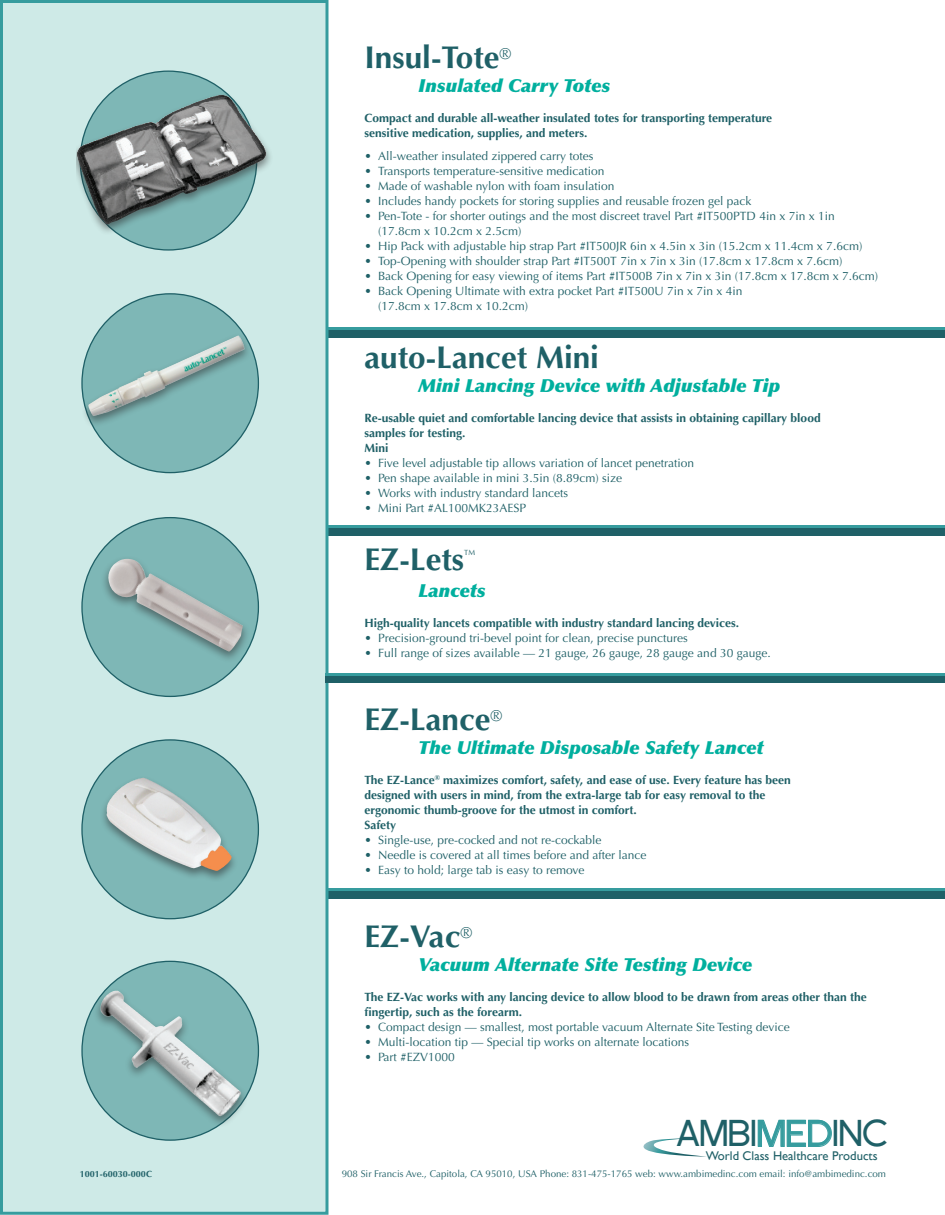
<style>
.page{position:relative;width:945px;height:1215px;background:#fff}
.page>*{position:absolute;margin:0;border:0;box-sizing:border-box;transform-origin:0 0}
.t1{font:37.35px "Florencesans SC";letter-spacing:-.05em;color:#1f6067}
.bold{font:700 31.5px "Optima LT Std";color:#1f6067}
.subheads{font:italic 18px "Optima LT Std X Black";color:#00af9e}
.t2{font:12.6px "Gill Sans";color:#1f6067}
.bullets{font:12px/15px "Optima LT Std";color:#1f6067}
.body_text{font:700 12px/15px "Optima LT Std";color:#1f6067}
.address_line{font:9.75px "Optima LT Std";color:#1f6067}
.Body_Text{font:700 9px "Optima LT Std";color:#1f6067}
.bold-2{font:7.5px "Optima LT Std";color:#1f6067}
.s1{color:#369c9e}
</style>
<div class="page">
<svg style="left:643px;top:1138px;width:63px;height:19px"></svg>
<svg style="left:757px;top:1120px;width:75px;height:27px"></svg>
<div style="left:307px;top:525px;width:638px;height:6px;background:#369c9e"></div>
<div style="left:307px;top:528px;width:638px;height:8px;background:#1f6067"></div>
<div style="left:307px;top:327px;width:638px;height:6px;background:#369c9e"></div>
<div style="left:307px;top:330px;width:638px;height:8px;background:#1f6067"></div>
<div style="left:307px;top:888px;width:638px;height:6px;background:#369c9e"></div>
<div style="left:307px;top:891px;width:638px;height:8px;background:#1f6067"></div>
<div style="left:2px;top:2px;width:325px;height:1211px;background:#ceeae7"></div>
<div style="left:0;top:0;width:328px;height:1215px;border:3px solid #369c9e"></div>
<div style="left:82px;top:961px;width:176px;height:179px;background:#7eb7b6;border-radius:50%"></div>
<div style="left:92px;top:987px;width:156px;height:141px;background:#231f20;opacity:.5"></div>
<img style="left:100px;top:991px;width:17px;height:23px">
<div style="left:82px;top:518px;width:176px;height:178px;background:#7eb7b6;border-radius:50%"></div>
<div style="left:100px;top:555px;width:150px;height:108px;background:#231f20;opacity:.5"></div>
<img style="left:106px;top:559px;width:137px;height:93px">
<div style="left:82px;top:740px;width:176px;height:179px;background:#7eb7b6;border-radius:50%"></div>
<div style="left:99px;top:775px;width:140px;height:107px;background:#231f20;opacity:.5"></div>
<img style="left:107px;top:778px;width:36px;height:58px">
<div style="left:80px;top:71px;width:177px;height:179px;background:#7eb7b6;border-radius:50%"></div>
<div style="left:77px;top:95px;width:196px;height:141px;background:#231f20;opacity:.5"></div>
<img style="left:77px;top:95px;width:191px;height:130px">
<div style="left:326px;top:673px;width:619px;height:5px;background:#369c9e"></div>
<div style="left:326px;top:676px;width:619px;height:7px;background:#1f6067"></div>
<div style="left:82px;top:294px;width:176px;height:179px;background:#7eb7b6;border-radius:50%"></div>
<div style="left:80px;top:332px;width:172px;height:95px;background:#231f20;opacity:.5"></div>
<img style="left:88px;top:335px;width:150px;height:72px">
<p class="bold" style="left:364px;top:39px;width:148px">Insul-Tote<sup>®</sup></p>
<p class="subheads" style="left:418px;top:75px;width:193px">Insulated Carry Totes</p>
<p class="body_text" style="left:364px;top:111px;width:409px">Compact and durable all-weather insulated totes for transporting temperature</p>
<p class="body_text" style="left:364px;top:126px;width:225px">sensitive medication, supplies, and meters.</p>
<p class="bullets" style="left:364px;top:148px;width:230px">• All-weather insulated zippered carry totes</p>
<p class="bullets" style="left:364px;top:163px;width:242px">• Transports temperature-sensitive medication</p>
<p class="bullets" style="left:364px;top:178px;width:251px">• Made of washable nylon with foam insulation</p>
<p class="bullets" style="left:364px;top:193px;width:388px">• Includes handy pockets for storing supplies and reusable frozen gel pack</p>
<p class="bullets" style="left:378px;top:208px;width:458px;text-indent:-14px">• Pen-Tote - for shorter outings and the most discreet travel Part #IT500PTD 4in x 7in x 1in (17.8cm x 10.2cm x 2.5cm)</p>
<p class="bullets" style="left:364px;top:238px;width:499px">• Hip Pack with adjustable hip strap Part #IT500JR 6in x 4.5in x 3in (15.2cm x 11.4cm x 7.6cm)</p>
<p class="bullets" style="left:364px;top:253px;width:479px">• Top-Opening with shoulder strap Part #IT500T 7in x 7in x 3in (17.8cm x 17.8cm x 7.6cm)</p>
<p class="bullets" style="left:364px;top:268px;width:515px">• Back Opening for easy viewing of items Part #IT500B 7in x 7in x 3in (17.8cm x 17.8cm x 7.6cm)</p>
<p class="bullets" style="left:378px;top:283px;width:366px;text-indent:-14px">• Back Opening Ultimate with extra pocket Part #IT500U 7in x 7in x 4in (17.8cm x 17.8cm x 10.2cm)</p>
<p class="bold" style="left:364px;top:339px;width:236px">auto-Lancet Mini</p>
<p class="subheads" style="left:418px;top:374px;width:364px">Mini Lancing Device with Adjustable Tip</p>
<p class="body_text" style="left:364px;top:410px;width:458px">Re-usable quiet and comfortable lancing device that assists in obtaining capillary blood</p>
<p class="body_text" style="left:364px;top:425px;width:103px">samples for testing.</p>
<p class="body_text" style="left:364px;top:440px;width:26px">Mini</p>
<p class="bullets" style="left:364px;top:455px;width:331px">• Five level adjustable tip allows variation of lancet penetration</p>
<p class="bullets" style="left:364px;top:470px;width:259px">• Pen shape available in mini 3.5in (8.89cm) size</p>
<p class="bullets" style="left:364px;top:485px;width:205px">• Works with industry standard lancets</p>
<p class="bullets" style="left:364px;top:500px;width:163px">• Mini Part #AL100MK23AESP</p>
<p class="bold" style="left:364px;top:541px;width:101px">EZ-Lets</p>
<p class="bold-2" style="left:464px;top:548px;width:12px">TM</p>
<p class="subheads" style="left:418px;top:580px;width:69px">Lancets</p>
<p class="body_text" style="left:364px;top:616px;width:376px">High-quality lancets compatible with industry standard lancing devices.</p>
<p class="bullets" style="left:364px;top:631px;width:325px">• Precision-ground tri-bevel point for clean, precise punctures</p>
<p class="bullets" style="left:364px;top:646px;width:408px">• Full range of sizes available — 21 gauge, 26 gauge, 28 gauge and 30 gauge.</p>
<p class="bold" style="left:364px;top:701px;width:139px">EZ-Lance<sup>®</sup></p>
<p class="subheads" style="left:418px;top:737px;width:347px">The Ultimate Disposable Safety Lancet</p>
<p class="body_text" style="left:364px;top:773px;width:428px">The EZ-Lance<sup>®</sup> maximizes comfort, safety, and ease of use. Every feature has been</p>
<p class="body_text" style="left:364px;top:788px;width:402px">designed with users in mind, from the extra-large tab for easy removal to the ergonomic thumb-groove for the utmost in comfort.</p>
<p class="body_text" style="left:364px;top:818px;width:33px">Safety</p>
<p class="bullets" style="left:364px;top:833px;width:239px">• Single-use, pre-cocked and not re-cockable</p>
<p class="bullets" style="left:364px;top:848px;width:283px">• Needle is covered at all times before and after lance</p>
<p class="bullets" style="left:364px;top:863px;width:221px">• Easy to hold; large tab is easy to remove</p>
<p class="bold" style="left:364px;top:918px;width:109px">EZ-Vac<sup>®</sup></p>
<p class="subheads" style="left:418px;top:954px;width:336px">Vacuum Alternate Site Testing Device</p>
<p class="body_text" style="left:364px;top:990px;width:504px">The EZ-Vac works with any lancing device to allow blood to be drawn from areas other than the fingertip, such as the forearm.</p>
<p class="bullets" style="left:364px;top:1020px;width:427px">• Compact design — smallest, most portable vacuum Alternate Site Testing device</p>
<p class="bullets" style="left:364px;top:1035px;width:326px">• Multi-location tip — Special tip works on alternate locations</p>
<p class="bullets" style="left:364px;top:1050px;width:92px">• Part #EZV1000</p>
<p class="t1" style="left:676px;top:1114px;width:214px">AMBI<span class="s1">MED</span>INC</p>
<p class="t2" style="left:706px;top:1148px;width:173px">World Class Healthcare Products</p>
<p class="Body_Text" style="left:80px;top:1169px;width:74px">1001-60030-000C</p>
<p class="address_line" style="left:342px;top:1168px;width:546px">908 Sir Francis Ave., Capitola, CA 95010, USA Phone: 831-475-1765 web: www.ambimedinc.com email: info@ambimedinc.com</p>
</div>
